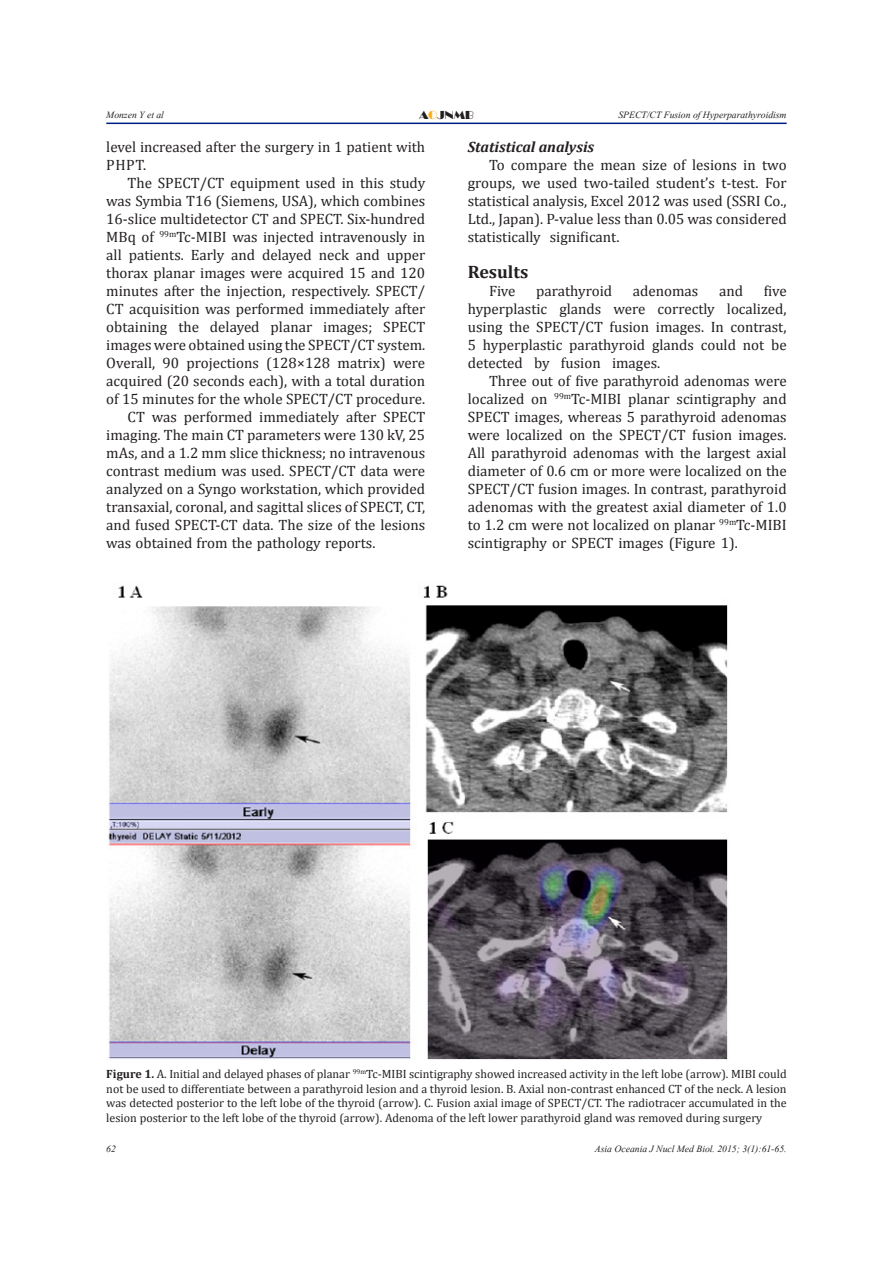
<style>
.page{position:relative;width:893px;height:1263px;background:#fff}
.page>*{position:absolute;margin:0;border:0;box-sizing:border-box;transform-origin:0 0}
.t1{font:700 18px "Cambria";color:#231f20}
.t2{font:15px/18px "Cambria";color:#231f20;text-align:justify}
.t3{font:italic 700 15px "Cambria";color:#231f20}
.t4{font:12px/14.4px "Cambria";color:#231f20;text-align:justify}
.t5{font:12px "Vijaya";color:#231f20}
.t6{font:12px "Broadway";color:#231f20}
.s1{color:#f9b21c}
.s2{font-weight:700}
</style>
<div class="page">
<hr style="left:106px;top:123px;width:681px;height:1px;background:#001f82">
<img style="left:108px;top:585px;width:620px;height:475px">
<p class="t5" style="left:106px;top:105px;width:59px">Monzen Y et al</p>
<p class="t6" style="left:419px;top:108px;width:56px">A<span class="s1">O</span>JNMB</p>
<p class="t5" style="left:618px;top:105px;width:170px">SPECT/CT Fusion of Hyperparathyroidism</p>
<p class="t2" style="left:106px;top:138px;width:320px">level increased after the surgery in 1 patient with<br>PHPT.</p>
<p class="t2" style="left:128px;top:174px;width:299px">The SPECT/CT equipment used in this study</p>
<p class="t2" style="left:106px;top:192px;width:320px">was Symbia T16 (Siemens, USA), which combines</p>
<p class="t2" style="left:106px;top:210px;width:320px">16-slice multidetector CT and SPECT. Six-hundred</p>
<p class="t2" style="left:106px;top:228px;width:320px">MBq of <sup>99m</sup>Tc-MIBI was injected intravenously in</p>
<p class="t2" style="left:106px;top:246px;width:320px">all patients. Early and delayed neck and upper</p>
<p class="t2" style="left:106px;top:264px;width:320px">thorax planar images were acquired 15 and 120</p>
<p class="t2" style="left:106px;top:282px;width:320px">minutes after the injection, respectively. SPECT/</p>
<p class="t2" style="left:106px;top:300px;width:320px">CT acquisition was performed immediately after</p>
<p class="t2" style="left:106px;top:318px;width:320px">obtaining the delayed planar images; SPECT</p>
<p class="t2" style="left:106px;top:336px;width:320px">images were obtained using the SPECT/CT system.</p>
<p class="t2" style="left:106px;top:354px;width:320px">Overall, 90 projections (128×128 matrix) were</p>
<p class="t2" style="left:106px;top:372px;width:320px">acquired (20 seconds each), with a total duration</p>
<p class="t2" style="left:106px;top:390px;width:320px">of 15 minutes for the whole SPECT/CT procedure.</p>
<p class="t2" style="left:128px;top:408px;width:299px">CT was performed immediately after SPECT</p>
<p class="t2" style="left:106px;top:426px;width:320px">imaging. The main CT parameters were 130 kV, 25</p>
<p class="t2" style="left:106px;top:444px;width:320px">mAs, and a 1.2 mm slice thickness; no intravenous</p>
<p class="t2" style="left:106px;top:462px;width:320px">contrast medium was used. SPECT/CT data were</p>
<p class="t2" style="left:106px;top:480px;width:320px">analyzed on a Syngo workstation, which provided</p>
<p class="t2" style="left:106px;top:498px;width:320px">transaxial, coronal, and sagittal slices of SPECT, CT,</p>
<p class="t2" style="left:106px;top:516px;width:320px">and fused SPECT-CT data. The size of the lesions</p>
<p class="t2" style="left:106px;top:534px;width:271px">was obtained from the pathology reports.</p>
<p class="t3" style="left:468px;top:136px;width:128px">Statistical analysis</p>
<p class="t2" style="left:468px;top:156px;width:320px;text-indent:21px">To compare the mean size of lesions in two groups, we used two-tailed student’s t-test. For statistical analysis, Excel 2012 was used (SSRI Co., Ltd., Japan). P-value less than 0.05 was considered statistically significant.</p>
<p class="t1" style="left:468px;top:259px;width:62px">Results</p>
<p class="t2" style="left:489px;top:282px;width:28px">Five</p>
<p class="t2" style="left:536px;top:282px;width:78px">parathyroid</p>
<p class="t2" style="left:633px;top:282px;width:67px">adenomas</p>
<p class="t2" style="left:719px;top:282px;width:26px">and</p>
<p class="t2" style="left:468px;top:282px;width:320px;text-indent:296px">five hyperplastic glands were correctly localized, using the SPECT/CT fusion images. In contrast, 5 hyperplastic parathyroid glands could not be detected by fusion images.</p>
<p class="t2" style="left:468px;top:372px;width:320px;text-indent:21px">Three out of five parathyroid adenomas were localized on <sup>99m</sup>Tc-MIBI planar scintigraphy and SPECT images, whereas 5 parathyroid adenomas were localized on the SPECT/CT fusion images.<br>All parathyroid adenomas with the largest axial diameter of 0.6 cm or more were localized on the SPECT/CT fusion images. In contrast, parathyroid adenomas with the greatest axial diameter of 1.0 to 1.2 cm were not localized on planar <sup>99m</sup>Tc-MIBI scintigraphy or SPECT images (Figure 1).</p>
<p class="t4" style="left:106px;top:1067px;width:682px"><span class="s2">Figure 1.</span> A. Initial and delayed phases of planar <sup>99m</sup>Tc-MIBI scintigraphy showed increased activity in the left lobe (arrow). MIBI could not be used to differentiate between a parathyroid lesion and a thyroid lesion. B. Axial non-contrast enhanced CT of the neck. A lesion was detected posterior to the left lobe of the thyroid (arrow). C. Fusion axial image of SPECT/CT. The radiotracer accumulated in the lesion posterior to the left lobe of the thyroid (arrow). Adenoma of the left lower parathyroid gland was removed during surgery</p>
<p class="t5" style="left:106px;top:1139px;width:11px">62</p>
<p class="t5" style="left:595px;top:1139px;width:193px">Asia Oceania J Nucl Med Biol. 2015; 3(1):61-65.</p>
</div>
